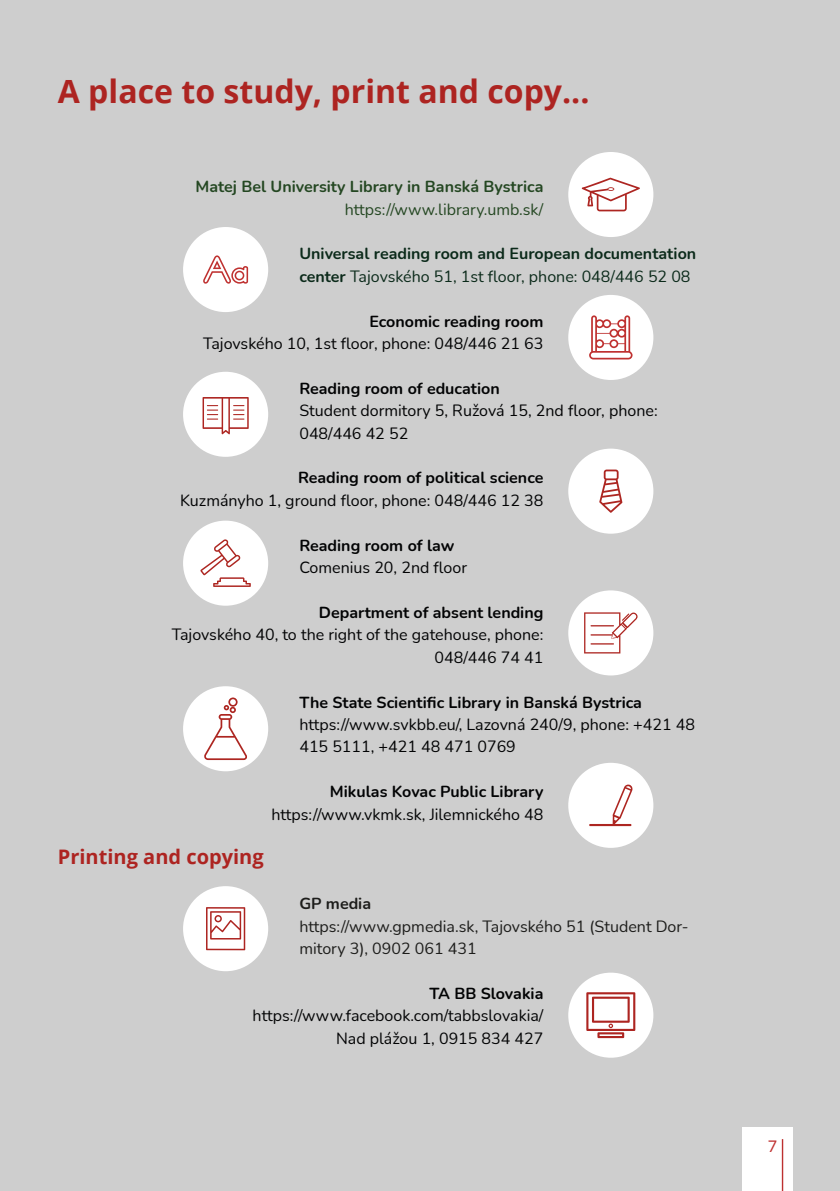
<style>
.page{position:relative;width:840px;height:1191px;background:#fff}
.page>*{position:absolute;margin:0;border:0;box-sizing:border-box;transform-origin:0 0}
.t1{font:700 32px "Open Sans";color:#ad2421}
.t2{font:700 20px "Open Sans";color:#ad2421}
.Odstavec{font:16px/22.4px "Nunito";color:#020304}
.Odstavec-2{font:700 16px "Nunito";color:#020304}
.Odstavec-3{font:700 16px/22.4px "Nunito";color:#0b2a1a}
.Odstavec-4{font:16px/22.4px "Nunito";color:#1d1d1b}
.Odstavec-5{font:700 16px "Nunito";color:#244722}
.Odstavec-6{font:16px "Nunito";color:#244722}
.Odstavec-7{font:700 16px "Nunito";color:#1d1d1b}
.t3{font:16px "Lato";color:#bf3130}
.s1{font-weight:400}
</style>
<div class="page">
<div style="left:0;top:0;width:839px;height:1191px;background:#cecece"></div>
<div style="left:568px;top:152px;width:85px;height:85px;background:#fff;border-radius:50%"></div>
<svg style="left:581px;top:178px;width:58px;height:33px"></svg>
<div style="left:183px;top:227px;width:85px;height:85px;background:#fff;border-radius:50%"></div>
<svg style="left:203px;top:255px;width:45px;height:29px"></svg>
<div style="left:568px;top:295px;width:85px;height:85px;background:#fff;border-radius:50%"></div>
<svg style="left:589px;top:315px;width:43px;height:44px"></svg>
<div style="left:183px;top:372px;width:85px;height:85px;background:#fff;border-radius:50%"></div>
<svg style="left:202px;top:397px;width:46px;height:37px"></svg>
<div style="left:183px;top:520px;width:85px;height:85px;background:#fff;border-radius:50%"></div>
<svg style="left:200px;top:539px;width:51px;height:48px"></svg>
<div style="left:568px;top:590px;width:85px;height:85px;background:#fff;border-radius:50%"></div>
<svg style="left:584px;top:612px;width:53px;height:41px"></svg>
<div style="left:568px;top:448px;width:85px;height:85px;background:#fff;border-radius:50%"></div>
<svg style="left:599px;top:469px;width:23px;height:44px"></svg>
<div style="left:183px;top:686px;width:85px;height:85px;background:#fff;border-radius:50%"></div>
<svg style="left:204px;top:697px;width:43px;height:63px"></svg>
<div style="left:568px;top:763px;width:85px;height:85px;background:#fff;border-radius:50%"></div>
<svg style="left:589px;top:784px;width:43px;height:42px"></svg>
<div style="left:183px;top:886px;width:85px;height:85px;background:#fff;border-radius:50%"></div>
<svg style="left:206px;top:907px;width:39px;height:43px"></svg>
<div style="left:568px;top:972px;width:85px;height:85px;background:#fff;border-radius:50%"></div>
<svg style="left:586px;top:992px;width:49px;height:39px"></svg>
<svg style="left:597px;top:1032px;width:27px;height:6px"></svg>
<div style="left:741px;top:1127px;width:51px;height:64px;background:#fff"></div>
<hr style="left:781px;top:1139px;width:1px;height:52px;background:#bd3130">
<h1 class="t1" style="left:58px;top:68px;width:533px">A place to study, print and copy...</h1>
<p class="Odstavec-5" style="left:195px;top:175px;width:349px">Matej Bel University Library in Banská Bystrica</p>
<p class="Odstavec-6" style="left:344px;top:198px;width:200px">https://www.library.umb.sk/</p>
<p class="Odstavec-3" style="left:299px;top:242px;width:398px">Universal reading room and European documentation center <span class="s1">Tajovského 51, 1st floor, phone: 048/446 52 08</span></p>
<p class="Odstavec-2" style="left:369px;top:310px;width:175px">Economic reading room</p>
<p class="Odstavec" style="left:203px;top:332px;width:341px">Tajovského 10, 1st floor, phone: 048/446 21 63</p>
<p class="Odstavec-2" style="left:299px;top:377px;width:202px">Reading room of education</p>
<p class="Odstavec" style="left:299px;top:399px;width:359px">Student dormitory 5, Ružová 15, 2nd floor, phone:<br>048/446 42 52</p>
<p class="Odstavec-2" style="left:298px;top:466px;width:247px">Reading room of political science</p>
<p class="Odstavec" style="left:180px;top:488px;width:364px">Kuzmányho 1, ground floor, phone: 048/446 12 38</p>
<p class="Odstavec-2" style="left:299px;top:534px;width:156px">Reading room of law</p>
<p class="Odstavec" style="left:299px;top:556px;width:169px">Comenius 20, 2nd floor</p>
<p class="Odstavec-2" style="left:318px;top:601px;width:226px">Department of absent lending</p>
<p class="Odstavec" style="left:172px;top:623px;width:373px;text-align:right">Tajovského 40, to the right of the gatehouse, phone:<br>048/446 74 41</p>
<p class="Odstavec-2" style="left:299px;top:690px;width:344px">The State Scientific Library in Banská Bystrica</p>
<p class="Odstavec" style="left:299px;top:712px;width:397px">https://www.svkbb.eu/, Lazovná 240/9, phone: +421 48<br>415 5111, +421 48 471 0769</p>
<p class="Odstavec-2" style="left:330px;top:780px;width:215px">Mikulas Kovac Public Library</p>
<p class="Odstavec" style="left:271px;top:802px;width:273px">https://www.vkmk.sk, Jilemnického 48</p>
<h1 class="t2" style="left:58px;top:843px;width:207px">Printing and copying</h1>
<p class="Odstavec-7" style="left:299px;top:892px;width:73px">GP media</p>
<p class="Odstavec-4" style="left:299px;top:914px;width:390px">https://www.gpmedia.sk, Tajovského 51 (Student Dor&shy;mitory 3), 0902 061 431</p>
<p class="Odstavec-2" style="left:429px;top:981px;width:115px">TA BB Slovakia</p>
<p class="Odstavec" style="left:252px;top:1003px;width:292px">https://www.facebook.com/tabbslovakia/</p>
<p class="Odstavec" style="left:336px;top:1026px;width:209px">Nad plážou 1, 0915 834 427</p>
<p class="t3" style="left:767px;top:1137px;width:11px">7</p>
</div>
